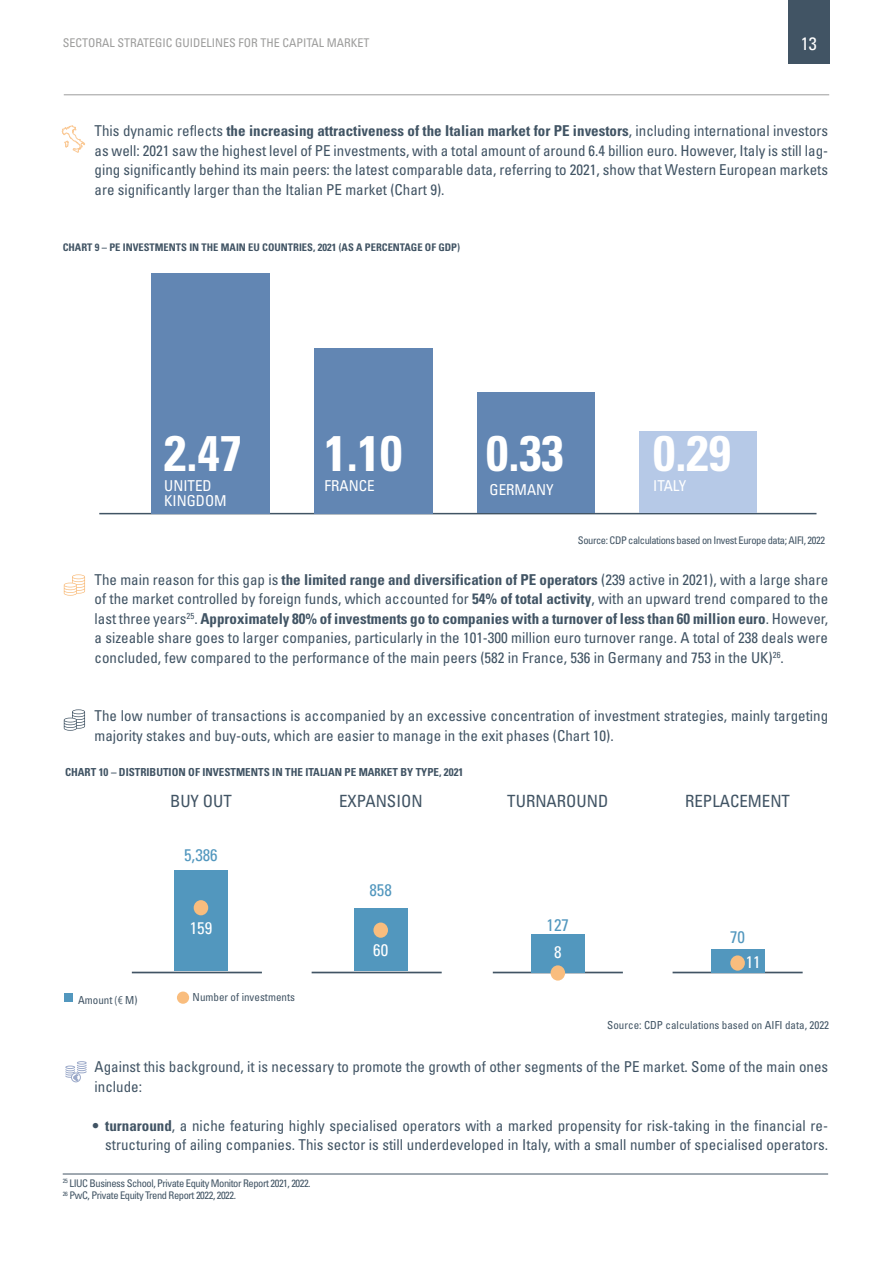
<style>
.page{position:relative;width:893px;height:1263px;background:#fff}
.page>*{position:absolute;margin:0;border:0;box-sizing:border-box;transform-origin:0 0}
.t1{font:700 condensed 49.95px "Univers";color:#fff}
.t2{font:condensed 18px "Univers";color:#fff}
.t3{font:condensed 16.8px "Univers";color:#415464}
.t4{font:condensed 16.8px "Univers";color:#5297be}
.t5{font:condensed 16.8px "Univers";color:#fff}
.t6{font:condensed 15px/19.5px "Univers";color:#415464;text-align:justify}
.t7{font:condensed 15px/15px "Univers";color:#fff}
.t8{font:condensed 12px "Univers";color:#9d9d9c}
.t9{font:condensed 11.1px "Univers";color:#415464}
.t10{font:700 condensed 11.1px "Univers";color:#415464}
.t11{font:condensed 10.5px/12.6px "Univers";letter-spacing:-.04em;color:#415464}
.t12{font:700 condensed 10.5px "Univers";color:#415464}
.s1{font-weight:700}
.s2{font-family:"Avenir Next Condensed";font-stretch:normal}
</style>
<div class="page">
<div style="left:788px;top:0;width:41px;height:64px;background:#415464"></div>
<hr style="left:64px;top:94px;width:765px;height:1px;background:#9d9d9c">
<hr style="left:63px;top:1173px;width:765px;height:1px;background:#415464">
<svg style="left:64px;top:574px;width:21px;height:22px"></svg>
<svg style="left:64px;top:709px;width:21px;height:22px"></svg>
<hr style="left:99px;top:513px;width:717px;height:1px;background:#415464">
<div style="left:151px;top:273px;width:119px;height:241px;background:#6286b3"></div>
<div style="left:314px;top:348px;width:119px;height:166px;background:#6286b3"></div>
<div style="left:478px;top:392px;width:117px;height:120px;background:#6286b3"></div>
<div style="left:640px;top:431px;width:117px;height:81px;background:#b6c9e7"></div>
<div style="left:177px;top:991px;width:12px;height:13px;background:#f9bd7e;border-radius:50%"></div>
<hr style="left:132px;top:972px;width:130px;height:1px;background:#415464">
<div style="left:174px;top:870px;width:54px;height:101px;background:#5297be"></div>
<div style="left:194px;top:900px;width:14px;height:15px;background:#f9bd7e;border-radius:50%"></div>
<hr style="left:312px;top:972px;width:130px;height:1px;background:#415464">
<div style="left:354px;top:908px;width:53px;height:63px;background:#5297be"></div>
<div style="left:373px;top:922px;width:15px;height:16px;background:#f9bd7e;border-radius:50%"></div>
<hr style="left:493px;top:972px;width:130px;height:1px;background:#415464">
<div style="left:531px;top:935px;width:53px;height:38px;background:#5297be"></div>
<div style="left:551px;top:965px;width:14px;height:15px;background:#f9bd7e;border-radius:50%"></div>
<hr style="left:673px;top:972px;width:130px;height:1px;background:#415464">
<div style="left:711px;top:950px;width:53px;height:23px;background:#5297be"></div>
<div style="left:730px;top:955px;width:15px;height:16px;background:#f9bd7e;border-radius:50%"></div>
<div style="left:64px;top:993px;width:9px;height:9px;background:#5297be"></div>
<div style="left:71px;top:1073px;width:9px;height:9px;background:#b7c1d8;border-radius:50%"></div>
<div style="left:71px;top:1072px;width:10px;height:10px;border:1px solid #9ba9c9;border-radius:50%"></div>
<svg style="left:65px;top:1061px;width:22px;height:20px"></svg>
<svg style="left:61px;top:125px;width:24px;height:28px"></svg>
<p class="t8" style="left:63px;top:35px;width:308px">SECTORAL STRATEGIC GUIDELINES FOR THE CAPITAL MARKET</p>
<p class="t2" style="left:801px;top:32px;width:17px">13</p>
<p class="t6" style="left:95px;top:121px;width:735px">This dynamic reflects <span class="s1">the increasing attractiveness of the Italian market for PE investors</span>, including international investors as well: 2021 saw the highest level of PE investments, with a total amount of around 6.4 billion euro. However, Italy is still lag&shy;ging significantly behind its main peers: the latest comparable data, referring to 2021, show that Western European markets are significantly larger than the Italian PE market (Chart 9).</p>
<p class="t12" style="left:63px;top:241px;width:399px">CHART 9 – PE INVESTMENTS IN THE MAIN EU COUNTRIES, 2021 (AS A PERCENTAGE OF GDP)</p>
<h1 class="t1" style="left:164px;top:422px;width:79px">2.47</h1>
<p class="t7" style="left:164px;top:477px;width:64px">UNITED<br>KINGDOM</p>
<h1 class="t1" style="left:325px;top:423px;width:79px">1.10</h1>
<p class="t7" style="left:325px;top:477px;width:52px">FRANCE</p>
<h1 class="t1" style="left:486px;top:423px;width:79px">0.33</h1>
<p class="t7" style="left:490px;top:482px;width:66px">GERMANY</p>
<h1 class="t1" style="left:653px;top:423px;width:79px">0.29</h1>
<p class="t7" style="left:653px;top:477px;width:34px">ITALY</p>
<p class="t11" style="left:578px;top:534px;width:249px">Source: CDP calculations based on Invest Europe data; AIFI, 2022</p>
<p class="t6" style="left:95px;top:569px;width:735px">The main reason for this gap is <span class="s1">the limited range and diversification of PE operators</span> (239 active in 2021), with a large share of the market controlled by foreign funds, which accounted for <span class="s1">54% of total activity</span>, with an upward trend compared to the last three years<sup>25</sup>. <span class="s1">Approximately 80% of investments go to companies with a turnover of less than 60 million euro</span>. However, a sizeable share goes to larger companies, particularly in the 101-300 million euro turnover range. A total of 238 deals were concluded, few compared to the performance of the main peers (582 in France, 536 in Germany and 753 in the UK)<sup>26</sup>.</p>
<p class="t6" style="left:95px;top:706px;width:735px">The low number of transactions is accompanied by an excessive concentration of investment strategies, mainly targeting majority stakes and buy-outs, which are easier to manage in the exit phases (Chart 10).</p>
<p class="t10" style="left:65px;top:765px;width:400px">CHART 10 – DISTRIBUTION OF INVESTMENTS IN THE ITALIAN PE MARKET BY TYPE, 2021</p>
<p class="t3" style="left:170px;top:790px;width:63px">BUY OUT</p>
<p class="t3" style="left:339px;top:790px;width:85px">EXPANSION</p>
<p class="t4" style="left:184px;top:844px;width:35px">5,386</p>
<p class="t5" style="left:190px;top:917px;width:24px">159</p>
<p class="t9" style="left:78px;top:993px;width:61px">Amount <span class="s2">(€</span> M)</p>
<p class="t9" style="left:193px;top:990px;width:104px">Number of investments</p>
<p class="t4" style="left:369px;top:880px;width:24px">858</p>
<p class="t5" style="left:373px;top:939px;width:16px">60</p>
<p class="t3" style="left:507px;top:790px;width:103px">TURNAROUND</p>
<p class="t4" style="left:547px;top:914px;width:24px">127</p>
<p class="t5" style="left:554px;top:941px;width:9px">8</p>
<p class="t3" style="left:685px;top:790px;width:106px">REPLACEMENT</p>
<p class="t4" style="left:730px;top:926px;width:16px">70</p>
<p class="t5" style="left:746px;top:951px;width:16px">11</p>
<p class="t9" style="left:607px;top:1017px;width:223px">Source: CDP calculations based on AIFI data, 2022</p>
<p class="t6" style="left:95px;top:1057px;width:735px">Against this background, it is necessary to promote the growth of other segments of the PE market. Some of the main ones include:</p>
<p class="t6" style="left:92px;top:1115px;width:737px;text-align:right"><span class="s1">• turnaround</span>, a niche featuring highly specialised operators with a marked propensity for risk-taking in the financial re&shy;structuring of ailing companies. This sector is still underdeveloped in Italy, with a small number of specialised operators.</p>
<p class="t11" style="left:63px;top:1176px;width:249px"><sup>25</sup> LIUC Business School, Private Equity Monitor Report 2021, 2022.<br><sup>26</sup> PwC, Private Equity Trend Report 2022, 2022.</p>
</div>
